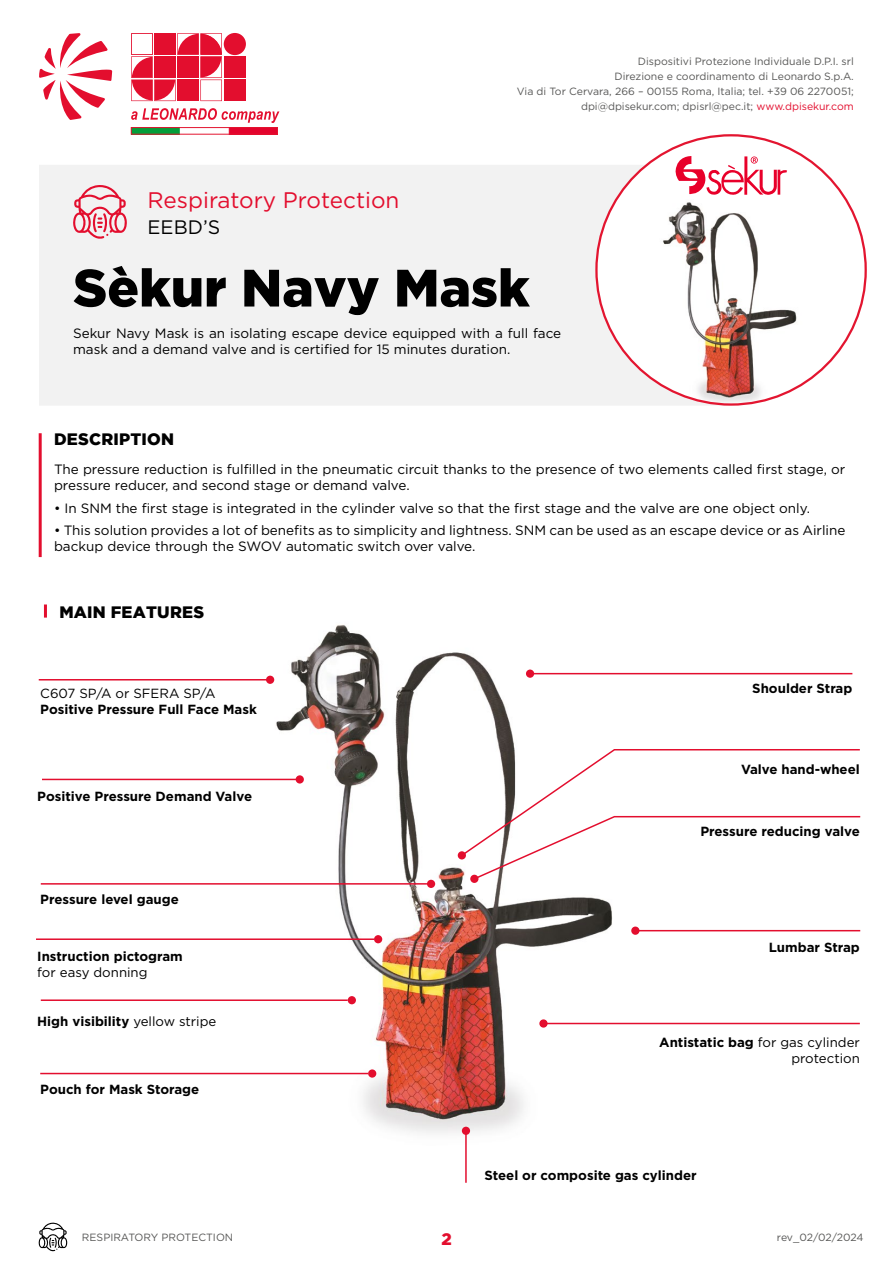
<style>
.page{position:relative;width:893px;height:1263px;background:#fff}
.page>*{position:absolute;margin:0;border:0;box-sizing:border-box;transform-origin:0 0}
.t1{font:900 52.5px "Gotham";color:#000}
.t2{font:22.5px "Gotham";color:#e30e2e}
.t3{font:19.5px "Gotham";color:#000}
.t4{font:900 16.5px "Gotham";letter-spacing:.015em;color:#000}
.t5{font:900 16.5px "Gotham";color:#e30e2e}
.t6{font:13.5px/16.2px "Gotham";color:#000}
.t7{font:700 13.2px "Gotham";color:#000}
.t8{font:13.2px/15.9px "Gotham";color:#000;text-align:right}
.t9{font:10.5px/15px "Gotham";color:#575756;text-align:right}
.s1{color:#e30e2e}
.s2{font-weight:400}
.s3{font-weight:700}
</style>
<div class="page">
<svg style="left:39px;top:1222px;width:28px;height:29px"></svg>
<div style="left:224px;top:56px;width:22px;height:22px;background:#e30e2e"></div>
<div style="left:224px;top:80px;width:22px;height:21px;background:#e30e2e"></div>
<div style="left:224px;top:33px;width:22px;height:22px;background:#e30e2e;border-radius:50%"></div>
<svg style="left:131px;top:33px;width:91px;height:68px"></svg>
<svg style="left:131px;top:108px;width:148px;height:15px"></svg>
<svg style="left:39px;top:33px;width:73px;height:87px"></svg>
<img style="left:133px;top:129px;width:143px;height:3px">
<div style="left:131px;top:127px;width:147px;height:7px;border:1px solid #e31530"></div>
<img style="left:104px;top:625px;width:694px;height:510px">
<div style="left:39px;top:165px;width:767px;height:241px;background:#f2f2f2"></div>
<hr style="left:39px;top:433px;width:3px;height:124px;background:#e30e2e">
<svg style="left:73px;top:184px;width:54px;height:55px"></svg>
<img style="left:596px;top:135px;width:270px;height:269px;border-radius:135px">
<svg style="left:675px;top:155px;width:112px;height:44px"></svg>
<hr style="left:44px;top:604px;width:3px;height:14px;background:#e30e2e">
<svg style="left:460px;top:748px;width:401px;height:133px"></svg>
<hr style="left:530px;top:673px;width:322px;height:1px;background:#e30e2e">
<hr style="left:635px;top:930px;width:225px;height:1px;background:#e30e2e">
<hr style="left:42px;top:779px;width:260px;height:1px;background:#e30e2e">
<hr style="left:39px;top:679px;width:231px;height:1px;background:#e30e2e">
<hr style="left:41px;top:883px;width:386px;height:2px;background:#e30e2e">
<hr style="left:36px;top:938px;width:338px;height:2px;background:#e30e2e">
<hr style="left:41px;top:999px;width:307px;height:2px;background:#e30e2e">
<hr style="left:40px;top:1073px;width:328px;height:1px;background:#e30e2e">
<hr style="left:465px;top:1132px;width:2px;height:51px;background:#e30e2e">
<div style="left:296px;top:775px;width:8px;height:8px;background:#e30e2e;border-radius:50%"></div>
<div style="left:266px;top:676px;width:8px;height:8px;background:#e30e2e;border-radius:50%"></div>
<div style="left:427px;top:880px;width:8px;height:8px;background:#e30e2e;border-radius:50%"></div>
<div style="left:374px;top:935px;width:8px;height:8px;background:#e30e2e;border-radius:50%"></div>
<div style="left:348px;top:996px;width:8px;height:8px;background:#e30e2e;border-radius:50%"></div>
<div style="left:368px;top:1069px;width:8px;height:9px;background:#e30e2e;border-radius:50%"></div>
<div style="left:462px;top:1127px;width:8px;height:8px;background:#e30e2e;border-radius:50%"></div>
<div style="left:470px;top:875px;width:8px;height:8px;background:#e30e2e;border-radius:50%"></div>
<div style="left:458px;top:851px;width:8px;height:8px;background:#e30e2e;border-radius:50%"></div>
<div style="left:526px;top:669px;width:8px;height:9px;background:#e30e2e;border-radius:50%"></div>
<hr style="left:543px;top:1023px;width:317px;height:1px;background:#e30e2e">
<div style="left:539px;top:1019px;width:9px;height:8px;background:#e30e2e;border-radius:50%"></div>
<div style="left:631px;top:926px;width:8px;height:9px;background:#e30e2e;border-radius:50%"></div>
<h2 class="t2" style="left:148px;top:185px;width:253px">Respiratory Protection</h2>
<h3 class="t3" style="left:148px;top:215px;width:74px">EEBD’S</h3>
<p class="t9" style="left:517px;top:54px;width:338px">Dispositivi Protezione Individuale D.P.I. srl<br>Direzione e coordinamento di Leonardo S.p.A.<br>Via di Tor Cervara, 266 – 00155 Roma, Italia; tel. +39 06 2270051; dpi@dpisekur.com; dpisrl@pec.it; <span class="s1">www.dpisekur.com</span></p>
<h1 class="t1" style="left:73px;top:258px;width:458px">Sèkur Navy Mask</h1>
<p class="t6" style="left:73px;top:325px;width:490px">Sekur Navy Mask is an isolating escape device equipped with a full face mask and a demand valve and is certified for 15 minutes duration.</p>
<p class="t4" style="left:54px;top:430px;width:122px">DESCRIPTION</p>
<p class="t6" style="left:54px;top:461px;width:793px">The pressure reduction is fulfilled in the pneumatic circuit thanks to the presence of two elements called first stage, or pressure reducer, and second stage or demand valve.</p>
<p class="t6" style="left:54px;top:500px;width:757px">• In SNM the first stage is integrated in the cylinder valve so that the first stage and the valve are one object only.</p>
<p class="t6" style="left:54px;top:522px;width:793px">• This solution provides a lot of benefits as to simplicity and lightness. SNM can be used as an escape device or as Airline backup device through the SWOV automatic switch over valve.</p>
<p class="t4" style="left:59px;top:602px;width:146px">MAIN FEATURES</p>
<p class="t8" style="left:40px;top:685px;width:177px">C607 SP/A or SFERA SP/A</p>
<p class="t7" style="left:40px;top:701px;width:218px">Positive Pressure Full Face Mask</p>
<p class="t7" style="left:37px;top:787px;width:216px">Positive Pressure Demand Valve</p>
<p class="t7" style="left:40px;top:890px;width:140px">Pressure level gauge</p>
<p class="t7" style="left:37px;top:947px;width:147px">Instruction pictogram</p>
<p class="t8" style="left:37px;top:964px;width:112px">for easy donning</p>
<p class="t7" style="left:37px;top:1013px;width:181px">High visibility <span class="s2">yellow stripe</span></p>
<p class="t7" style="left:40px;top:1080px;width:161px">Pouch for Mask Storage</p>
<p class="t7" style="left:752px;top:679px;width:102px">Shoulder Strap</p>
<p class="t7" style="left:741px;top:760px;width:120px">Valve hand-wheel</p>
<p class="t7" style="left:700px;top:823px;width:161px">Pressure reducing valve</p>
<p class="t7" style="left:769px;top:938px;width:93px">Lumbar Strap</p>
<p class="t8" style="left:659px;top:1034px;width:202px"><span class="s3">Antistatic bag</span> for gas cylinder protection</p>
<p class="t7" style="left:484px;top:1166px;width:214px">Steel or composite gas cylinder</p>
<p class="t9" style="left:82px;top:1230px;width:153px">RESPIRATORY PROTECTION</p>
<p class="t5" style="left:441px;top:1230px;width:12px">2</p>
<p class="t9" style="left:777px;top:1230px;width:88px">rev_02/02/2024</p>
</div>
